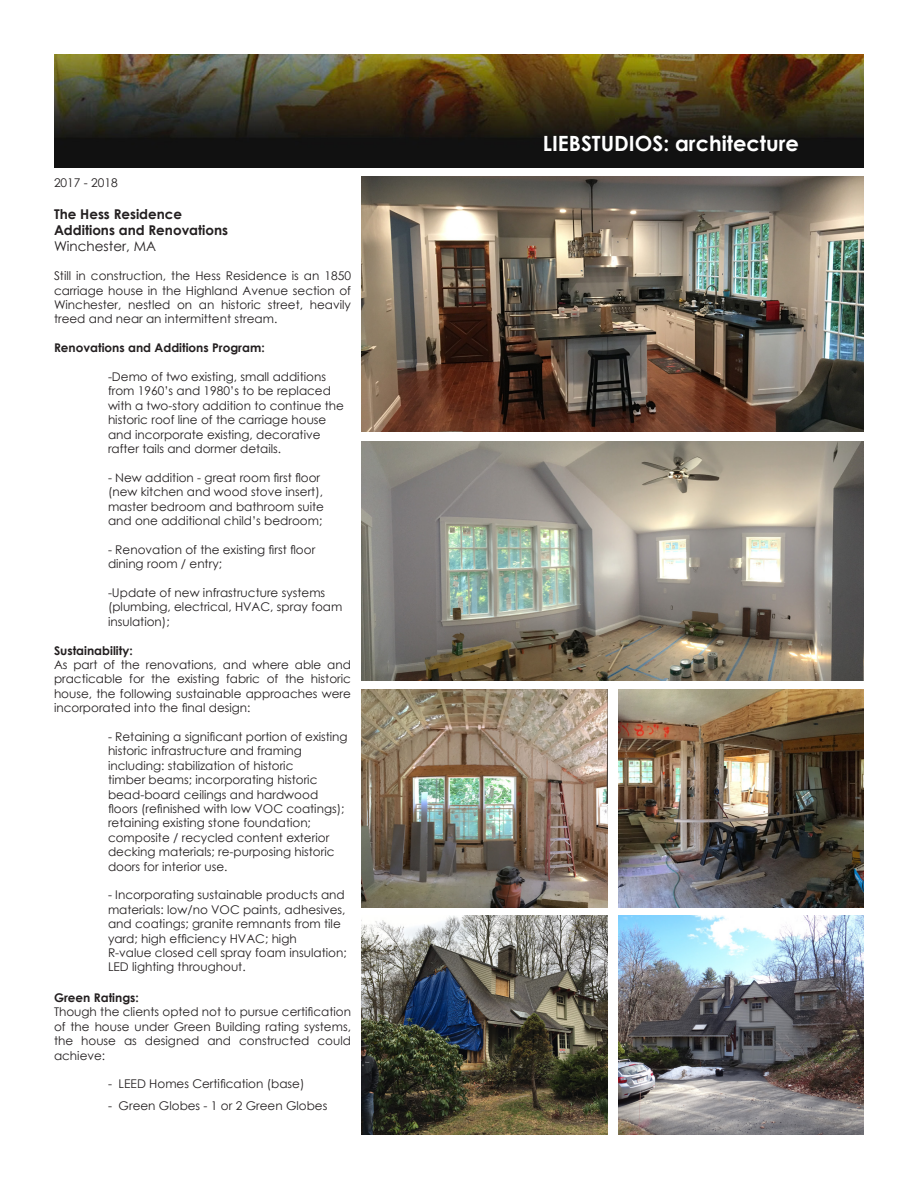
<style>
.page{position:relative;width:918px;height:1188px;background:#fff}
.page>*{position:absolute;margin:0;border:0;box-sizing:border-box;transform-origin:0 0}
.t1{font:700 21px "Century Gothic";color:#fff}
.t2{font:700 13.5px "Century Gothic";color:#231f20}
.t3{font:13.5px "Century Gothic";color:#231f20}
.t4{font:12px/14.4px "Century Gothic";color:#231f20}
.t5{font:700 12px "Century Gothic";color:#231f20}
</style>
<div class="page">
<img style="left:54px;top:54px;width:810px;height:113px">
<img style="left:362px;top:176px;width:502px;height:256px">
<img style="left:362px;top:441px;width:502px;height:239px">
<img style="left:362px;top:689px;width:246px;height:218px">
<img style="left:362px;top:916px;width:246px;height:218px">
<img style="left:618px;top:689px;width:246px;height:218px">
<img style="left:618px;top:916px;width:245px;height:218px">
<p class="t4" style="left:54px;top:175px;width:65px">2017 - 2018</p>
<p class="t2" style="left:54px;top:204px;width:130px">The Hess Residence</p>
<p class="t2" style="left:54px;top:220px;width:176px">Additions and Renovations</p>
<p class="t3" style="left:54px;top:237px;width:104px">Winchester, MA</p>
<p class="t4" style="left:54px;top:268px;width:299px;text-align:justify">Still in construction, the Hess Residence is an 1850 carriage house in the Highland Avenue section of Winchester, nestled on an historic street, heavily treed and near an intermittent stream.</p>
<p class="t5" style="left:54px;top:339px;width:212px">Renovations and Additions Program:</p>
<p class="t4" style="left:108px;top:369px;width:238px">-Demo of two existing, small additions from 1960’s and 1980’s to be replaced with a two-story addition to continue the historic roof line of the carriage house and incorporate existing, decorative rafter tails and dormer details.</p>
<p class="t4" style="left:108px;top:470px;width:217px">- New addition - great room first floor (new kitchen and wood stove insert), master bedroom and bathroom suite and one additional child’s bedroom;</p>
<p class="t4" style="left:108px;top:542px;width:209px">- Renovation of the existing first floor</p>
<p class="t4" style="left:108px;top:556px;width:116px">dining room / entry;</p>
<p class="t4" style="left:108px;top:585px;width:236px">-Update of new infrastructure systems (plumbing, electrical, HVAC, spray foam insulation);</p>
<p class="t5" style="left:54px;top:641px;width:80px">Sustainability:</p>
<p class="t4" style="left:54px;top:657px;width:299px;text-align:justify">As part of the renovations, and where able and practicable for the existing fabric of the historic house, the following sustainable approaches were incorporated into the final design:</p>
<p class="t4" style="left:108px;top:729px;width:241px">- Retaining a significant portion of existing historic infrastructure and framing</p>
<p class="t4" style="left:108px;top:758px;width:187px">including: stabilization of historic</p>
<p class="t4" style="left:108px;top:772px;width:238px">timber beams; incorporating historic bead-board ceilings and hardwood floors (refinished with low VOC coatings); retaining existing stone foundation;</p>
<p class="t4" style="left:108px;top:830px;width:228px">composite / recycled content exterior decking materials; re-purposing historic doors for interior use.</p>
<p class="t4" style="left:108px;top:888px;width:240px">- Incorporating sustainable products and materials: low/no VOC paints, adhesives, and coatings; granite remnants from tile yard; high efficiency HVAC; high<br>R-value closed cell spray foam insulation; LED lighting throughout.</p>
<p class="t5" style="left:54px;top:988px;width:86px">Green Ratings:</p>
<p class="t4" style="left:54px;top:1005px;width:299px;text-align:justify">Though the clients opted not to pursue certification of the house under Green Building rating systems, the house as designed and constructed could achieve:</p>
<p class="t4" style="left:108px;top:1077px;width:198px">- LEED Homes Certification (base)</p>
<p class="t4" style="left:108px;top:1098px;width:221px">- Green Globes - 1 or 2 Green Globes</p>
<p class="t1" style="left:543px;top:127px;width:258px">LIEBSTUDIOS: architecture</p>
</div>
